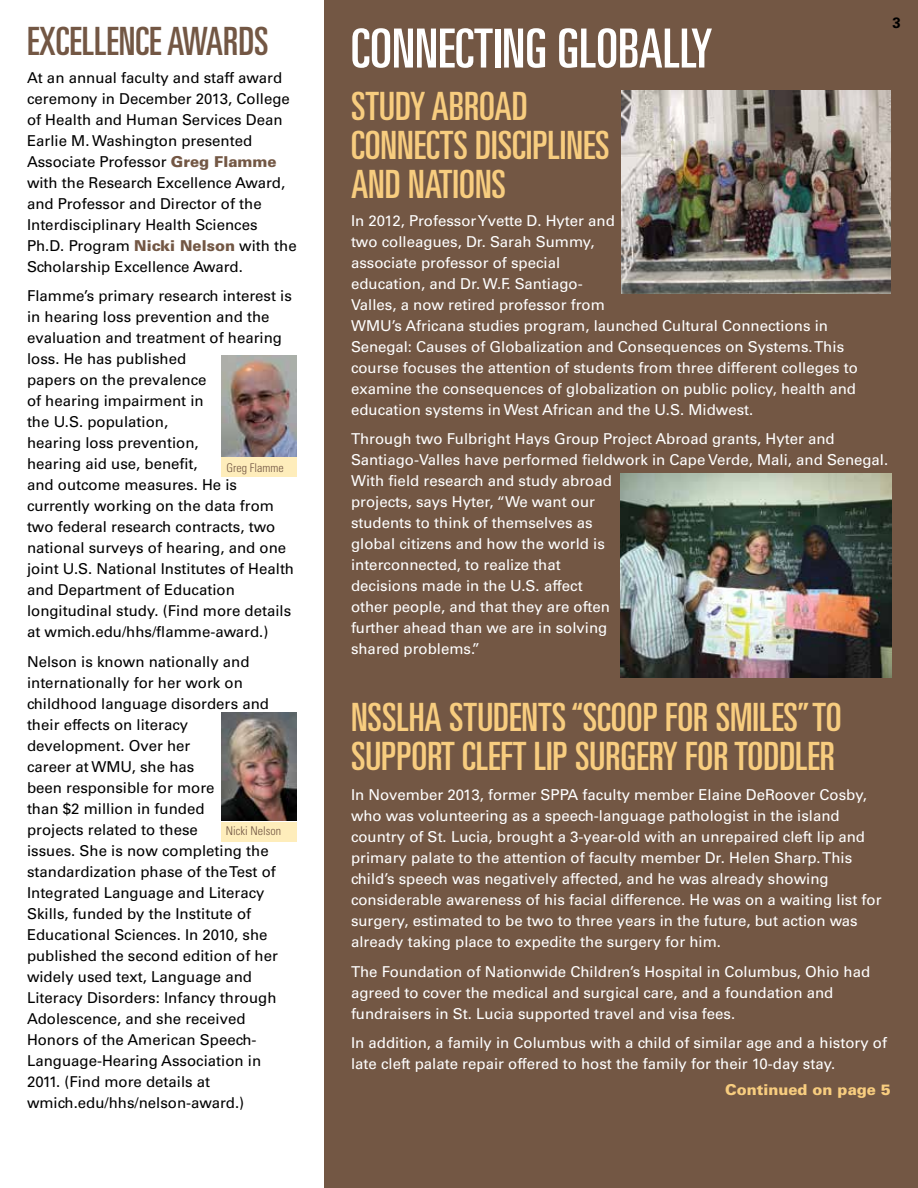
<style>
.page{position:relative;width:918px;height:1188px;background:#fff}
.page>*{position:absolute;margin:0;border:0;box-sizing:border-box;transform-origin:0 0}
.t1{font:ultra-condensed 54px "Univers LT Std";color:#fff}
.t2{font:ultra-condensed 39px/39px "Univers LT Std";color:#f8cd7f}
.t3{font:ultra-condensed 39px "Univers LT Std";color:#735744}
.t4{font:15px/21px "Univers LT Std";color:#fff}
.t5{font:15px/21px "Univers LT Std";color:#000}
.t6{font:900 15px "Univers LT Std";color:#f8cd7f}
.t7{font:700 15px "Univers LT Std";color:#000}
.t8{font:300 condensed 12px "Univers LT Std";color:#735744}
.s1{font-weight:900;color:#735744}
</style>
<div class="page">
<div style="left:324px;top:0;width:594px;height:1188px;background:#735744"></div>
<img style="left:221px;top:356px;width:76px;height:102px">
<div style="left:221px;top:458px;width:76px;height:19px;background:#feedbb"></div>
<img style="left:221px;top:713px;width:76px;height:108px">
<div style="left:221px;top:822px;width:76px;height:20px;background:#feedbb"></div>
<img style="left:621px;top:91px;width:270px;height:202px">
<img style="left:621px;top:474px;width:270px;height:203px">
<h2 class="t3" style="left:27px;top:19px;width:243px">EXCELLENCE AWARDS</h2>
<p class="t5" style="left:27px;top:67px;width:271px">At an annual faculty and staff award ceremony in December 2013, College of Health and Human Services Dean Earlie M. Washington presented Associate Professor <span class="s1">Greg Flamme </span>with the Research Excellence Award, and Professor and Director of the Interdisciplinary Health Sciences Ph.D. Program <span class="s1">Nicki Nelson</span> with the Scholarship Excellence Award.</p>
<p class="t5" style="left:27px;top:286px;width:269px">Flamme’s primary research interest is in hearing loss prevention and the evaluation and treatment of hearing loss. He has published<br>papers on the prevalence<br>of hearing impairment in<br>the U.S. population,<br>hearing loss prevention,<br>hearing aid use, benefit,<br>and outcome measures. He is currently working on the data from two federal research contracts, two national surveys of hearing, and one joint U.S. National Institutes of Health and Department of Education longitudinal study. (Find more details at wmich.edu/hhs/flamme-award.)</p>
<p class="t5" style="left:27px;top:651px;width:252px">Nelson is known nationally and internationally for her work on childhood language disorders and their effects on literacy development. Over her<br>career at WMU, she has<br>been responsible for more<br>than $2 million in funded<br>projects related to these<br>issues. She is now completing the standardization phase of the Test of<br>Integrated Language and Literacy<br>Skills, funded by the Institute of<br>Educational Sciences. In 2010, she published the second edition of her widely used text, Language and<br>Literacy Disorders: Infancy through<br>Adolescence, and she received<br>Honors of the American Speech-<br>Language-Hearing Association in<br>2011. (Find more details at wmich.edu/hhs/nelson-award.)</p>
<p class="t8" style="left:227px;top:460px;width:59px">Greg Flamme</p>
<p class="t8" style="left:226px;top:823px;width:57px">Nicki Nelson</p>
<p class="t7" style="left:893px;top:14px;width:10px">3</p>
<h1 class="t1" style="left:351px;top:18px;width:363px">CONNECTING GLOBALLY</h1>
<h2 class="t2" style="left:351px;top:86px;width:260px">STUDY ABROAD<br>CONNECTS DISCIPLINES<br>AND NATIONS</h2>
<p class="t4" style="left:351px;top:210px;width:509px">In 2012, Professor Yvette D. Hyter and<br>two colleagues, Dr. Sarah Summy,<br>associate professor of special<br>education, and Dr. W.F. Santiago-<br>Valles, a now retired professor from<br>WMU’s Africana studies program, launched Cultural Connections in Senegal: Causes of Globalization and Consequences on Systems. This course focuses the attention of students from three different colleges to examine the consequences of globalization on public policy, health and education systems in West African and the U.S. Midwest.</p>
<p class="t4" style="left:351px;top:428px;width:539px">Through two Fulbright Hays Group Project Abroad grants, Hyter and Santiago-Valles have performed fieldwork in Cape Verde, Mali, and Senegal.<br>With field research and study abroad<br>projects, says Hyter, “We want our<br>students to think of themselves as<br>global citizens and how the world is<br>interconnected, to realize that<br>decisions made in the U.S. affect<br>other people, and that they are often<br>further ahead than we are in solving<br>shared problems.”</p>
<h2 class="t2" style="left:351px;top:698px;width:492px">NSSLHA STUDENTS “SCOOP FOR SMILES” TO<br>SUPPORT CLEFT LIP SURGERY FOR TODDLER</h2>
<p class="t4" style="left:351px;top:784px;width:532px">In November 2013, former SPPA faculty member Elaine DeRoover Cosby, who was volunteering as a speech-language pathologist in the island country of St. Lucia, brought a 3-year-old with an unrepaired cleft lip and primary palate to the attention of faculty member Dr. Helen Sharp. This child’s speech was negatively affected, and he was already showing considerable awareness of his facial difference. He was on a waiting list for surgery, estimated to be two to three years in the future, but action was already taking place to expedite the surgery for him.</p>
<p class="t4" style="left:351px;top:961px;width:521px">The Foundation of Nationwide Children’s Hospital in Columbus, Ohio had agreed to cover the medical and surgical care, and a foundation and fundraisers in St. Lucia supported travel and visa fees.</p>
<p class="t4" style="left:351px;top:1033px;width:538px">In addition, a family in Columbus with a child of similar age and a history of late cleft palate repair offered to host the family for their 10-day stay.</p>
<p class="t6" style="left:725px;top:1081px;width:167px">Continued on page 5</p>
</div>
